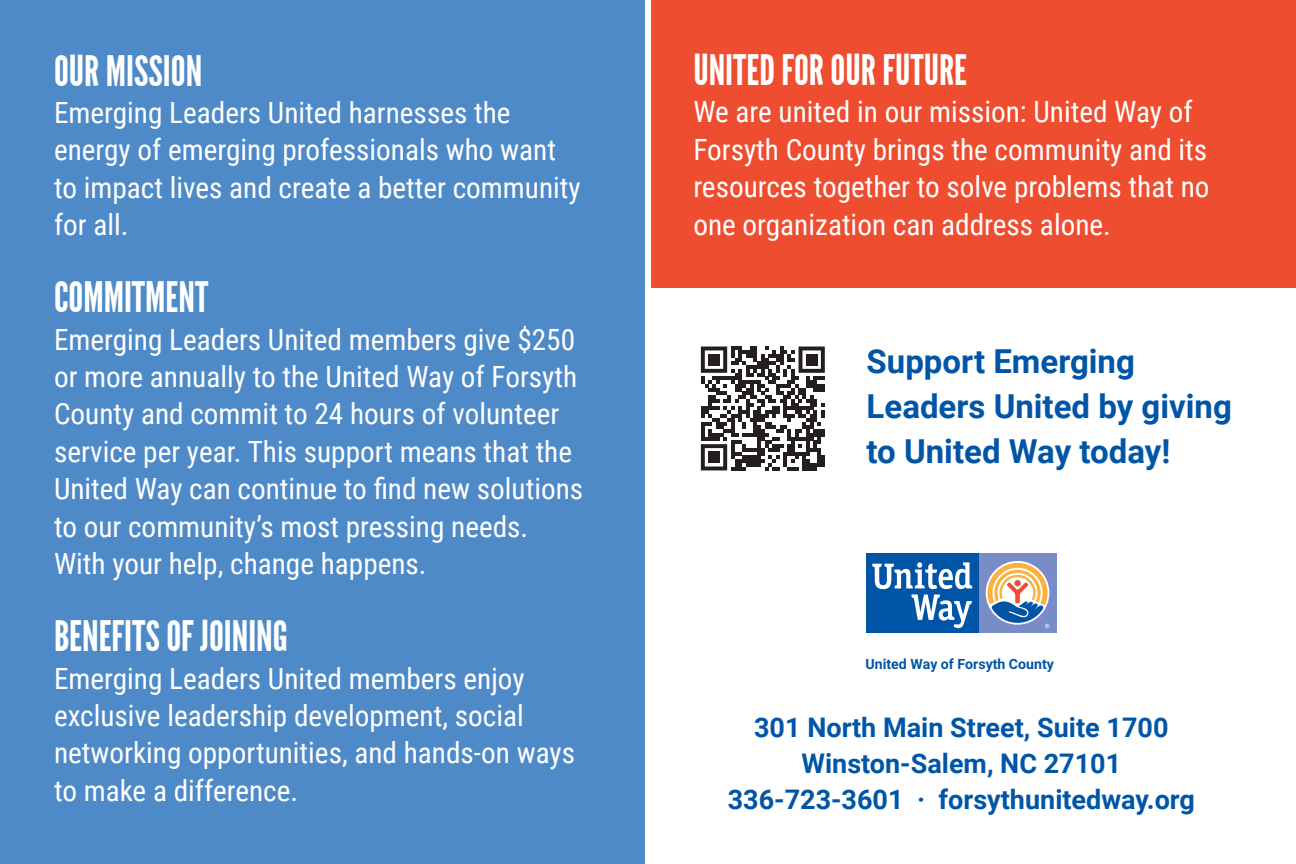
<style>
.page{position:relative;width:1296px;height:864px;background:#fff}
.page>*{position:absolute;margin:0;border:0;box-sizing:border-box;transform-origin:0 0}
.t1{font:42px "League Gothic";color:#fff}
.t2{font:700 33px/45px "Roboto";color:#0155a7}
.t3{font:29.4px/37.5px "Roboto Condensed";color:#fff}
.t4{font:700 27px/36px "Roboto";color:#0155a7;text-align:center}
.t5{font:700 14.1px "Roboto";color:#0155a7}
</style>
<div class="page">
<div style="left:0;top:0;width:648px;height:864px;background:#4f8ac8"></div>
<div style="left:648px;top:0;width:648px;height:287px;background:#ef4d30"></div>
<svg style="left:701px;top:347px;width:124px;height:123px"></svg>
<div style="left:708px;top:354px;width:12px;height:11px;background:#231f20"></div>
<div style="left:806px;top:354px;width:11px;height:11px;background:#231f20"></div>
<div style="left:708px;top:452px;width:12px;height:11px;background:#231f20"></div>
<svg style="left:866px;top:553px;width:191px;height:80px"></svg>
<div style="left:645px;top:0;width:6px;height:864px;background:#fff"></div>
<h1 class="t1" style="left:54px;top:46px;width:150px">OUR MISSION</h1>
<p class="t3" style="left:54px;top:93px;width:528px">Emerging Leaders United harnesses the energy of emerging professionals who want to impact lives and create a better community for all.</p>
<h1 class="t1" style="left:54px;top:273px;width:156px">COMMITMENT</h1>
<p class="t3" style="left:54px;top:319px;width:531px">Emerging Leaders United members give $250 or more annually to the United Way of Forsyth County and commit to 24 hours of volunteer service per year. This support means that the United Way can continue to find new solutions to our community’s most pressing needs.<br>With your help, change happens.</p>
<h1 class="t1" style="left:54px;top:612px;width:235px">BENEFITS OF JOINING</h1>
<p class="t3" style="left:54px;top:658px;width:523px">Emerging Leaders United members enjoy exclusive leadership development, social networking opportunities, and hands-on ways to make a difference.</p>
<h1 class="t1" style="left:693px;top:46px;width:275px">UNITED FOR OUR FUTURE</h1>
<p class="t3" style="left:693px;top:92px;width:518px">We are united in our mission: United Way of Forsyth County brings the community and its resources together to solve problems that no one organization can address alone.</p>
<p class="t2" style="left:867px;top:337px;width:367px">Support Emerging<br>Leaders United by giving to United Way today!</p>
<p class="t5" style="left:866px;top:654px;width:190px">United Way of Forsyth County</p>
<p class="t4" style="left:728px;top:708px;width:469px">301 North Main Street, Suite 1700<br>Winston-Salem, NC 27101<br>336-723-3601 · forsythunitedway.org</p>
</div>
